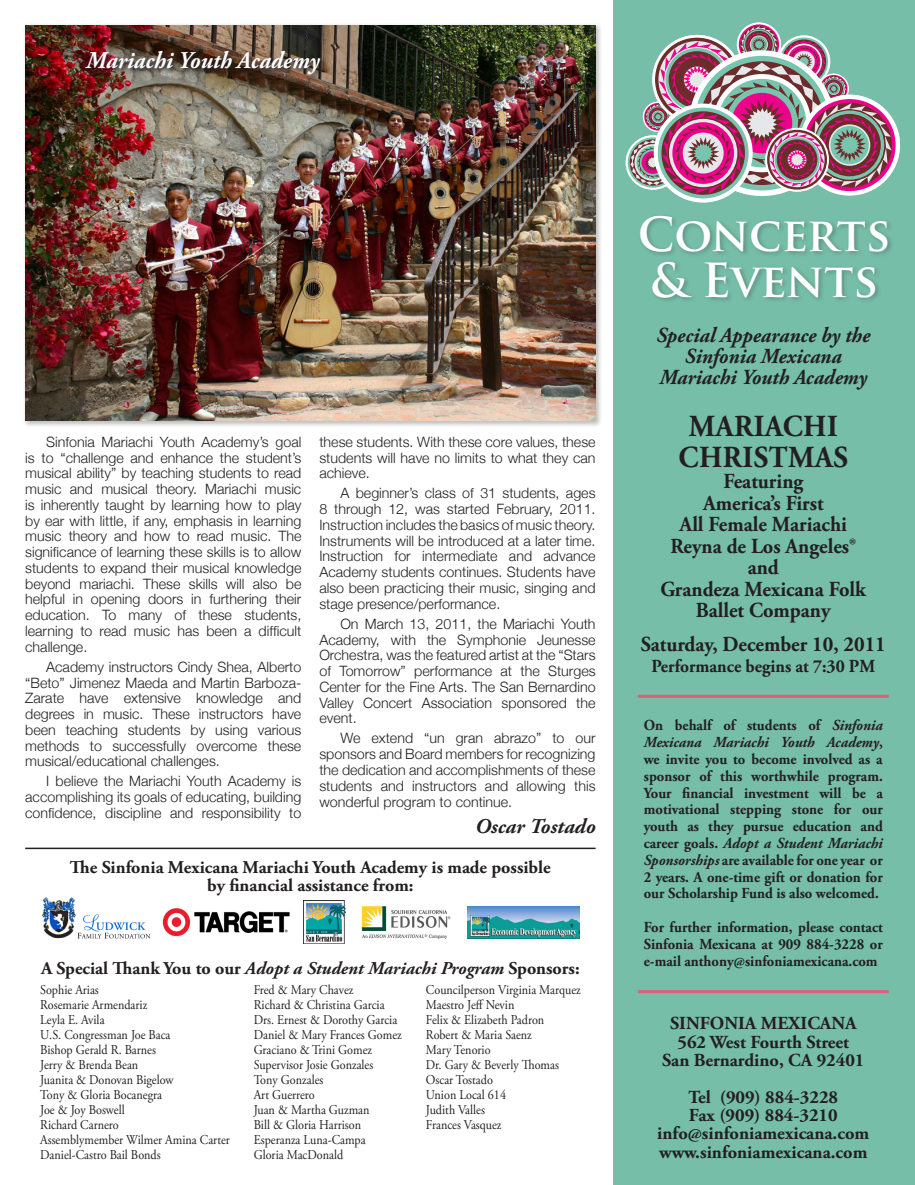
<style>
.page{position:relative;width:915px;height:1185px;background:#fff}
.page>*{position:absolute;margin:0;border:0;box-sizing:border-box;transform-origin:0 0}
.t1{font:700 45.9px "Trajan Pro";color:#fff}
.t2{font:700 30.6px/30.6px "Adobe Garamond Pro";letter-spacing:.015em;color:#231f20;scale:.95 1}
.t3{font:italic 700 24px "Adobe Garamond Pro";color:#fff;scale:.95 1}
.t4{font:700 21.45px/21.5px "Adobe Garamond Pro";color:#231f20;text-align:center;scale:.95 1}
.t5{font:italic 700 21.45px/21.5px "Adobe Garamond Pro";color:#231f20;text-align:center;scale:.95 1}
.t6{font:italic 700 21px "Adobe Garamond Pro";color:#231f20}
.t7{font:700 18.3px "Adobe Garamond Pro";color:#231f20}
.t8{font:700 18.3px "Adobe Garamond Pro";color:#231f20;scale:.95 1}
.t9{font:700 18px/18px "Adobe Garamond Pro";color:#231f20;text-align:center}
.t10{font:700 15.3px/16.8px "Adobe Garamond Pro";color:#231f20;text-align:justify;scale:.95 1}
.t11{font:300 14.25px/15.8px "Helvetica Neue";color:#231f20;text-align:justify}
.t12{font:13.5px "Adobe Garamond Pro";color:#231f20;scale:.9 1}
.s1{font-style:italic}
</style>
<div class="page">
<div style="left:613px;top:0;width:301px;height:1184px;background:#76bea7"></div>
<div style="left:23px;top:23px;width:585px;height:411px;background:#231f20;opacity:.3"></div>
<img style="left:25px;top:25px;width:570px;height:396px">
<img style="left:83px;top:49px;width:279px;height:43px">
<hr style="left:25px;top:847px;width:570px;height:2px;background:#231f20">
<svg style="left:736px;top:22px;width:45px;height:45px"></svg>
<svg style="left:738px;top:24px;width:41px;height:41px"></svg>
<svg style="left:799px;top:95px;width:100px;height:100px"></svg>
<svg style="left:653px;top:104px;width:99px;height:98px"></svg>
<svg style="left:630px;top:26px;width:261px;height:168px"></svg>
<div style="left:638px;top:214px;width:276px;height:118px;background:#231f20;opacity:.3"></div>
<hr style="left:637px;top:990px;width:251px;height:3px;background:#df5f7a">
<svg style="left:638px;top:694px;width:250px;height:4px"></svg>
<img style="left:41px;top:897px;width:110px;height:42px">
<img style="left:163px;top:908px;width:127px;height:28px">
<img style="left:304px;top:900px;width:41px;height:43px">
<img style="left:468px;top:906px;width:112px;height:32px">
<img style="left:361px;top:906px;width:89px;height:32px">
<p class="t3" style="left:86px;top:47px;width:247px">Mariachi Youth Academy</p>
<p class="t11" style="left:25px;top:433px;width:278px;text-indent:21px">Sinfonia Mariachi Youth Academy’s goal is to “challenge and enhance the student’s musical ability” by teaching students to read music and musical theory. Mariachi music is inherently taught by learning how to play by ear with little, if any, emphasis in learning music theory and how to read music. The significance of learning these skills is to allow students to expand their musical knowledge beyond mariachi. These skills will also be helpful in opening doors in furthering their education. To many of these students, learning to read music has been a difficult challenge.</p>
<p class="t11" style="left:25px;top:658px;width:278px;text-indent:21px">Academy instructors Cindy Shea, Alberto “Beto” Jimenez Maeda and Martin Barboza-Zarate have extensive knowledge and degrees in music. These instructors have been teaching students by using various methods to successfully overcome these musical/educational challenges.</p>
<p class="t11" style="left:25px;top:773px;width:278px;text-indent:21px">I believe the Mariachi Youth Academy is accomplishing its goals of educating, building confidence, discipline and responsibility to</p>
<p class="t11" style="left:319px;top:433px;width:278px">these students. With these core values, these students will have no limits to what they can achieve.</p>
<p class="t11" style="left:319px;top:485px;width:277px;text-indent:21px">A beginner’s class of 31 students, ages 8 through 12, was started February, 2011.<br>Instruction includes the basics of music theory.<br>Instruments will be introduced at a later time.<br>Instruction for intermediate and advance Academy students continues. Students have also been practicing their music, singing and stage presence/performance.</p>
<p class="t11" style="left:319px;top:615px;width:278px;text-indent:21px">On March 13, 2011, the Mariachi Youth Academy, with the Symphonie Jeunesse Orchestra, was the featured artist at the “Stars of Tomorrow” performance at the Sturges Center for the Fine Arts. The San Bernardino Valley Concert Association sponsored the event.</p>
<p class="t11" style="left:319px;top:730px;width:278px;text-indent:21px">We extend “un gran abrazo” to our sponsors and Board members for recognizing the dedication and accomplishments of these students and instructors and allowing this wonderful program to continue.</p>
<p class="t6" style="left:475px;top:813px;width:122px">Oscar Tostado</p>
<p class="t9" style="left:70px;top:858px;width:482px">The Sinfonia Mexicana Mariachi Youth Academy is made possible by financial assistance from:</p>
<p class="t9" style="left:41px;top:959px;width:540px">A Special Thank You to our <span class="s1">Adopt a Student Mariachi Program</span> Sponsors:</p>
<p class="t12" style="left:40px;top:981px;width:67px">Sophie Arias</p>
<p class="t12" style="left:40px;top:996px;width:120px">Rosemarie Armendariz</p>
<p class="t12" style="left:40px;top:1011px;width:73px">Leyla E. Avila</p>
<p class="t12" style="left:40px;top:1026px;width:146px">U.S. Congressman Joe Baca</p>
<p class="t12" style="left:40px;top:1041px;width:130px">Bishop Gerald R. Barnes</p>
<p class="t12" style="left:40px;top:1056px;width:110px">Jerry &amp; Brenda Bean</p>
<p class="t12" style="left:40px;top:1071px;width:150px">Juanita &amp; Donovan Bigelow</p>
<p class="t12" style="left:40px;top:1086px;width:137px">Tony &amp; Gloria Bocanegra</p>
<p class="t12" style="left:40px;top:1101px;width:95px">Joe &amp; Joy Boswell</p>
<p class="t12" style="left:40px;top:1116px;width:89px">Richard Carnero</p>
<p class="t12" style="left:40px;top:1131px;width:212px">Assemblymember Wilmer Amina Carter</p>
<p class="t12" style="left:40px;top:1146px;width:135px">Daniel-Castro Bail Bonds</p>
<p class="t12" style="left:254px;top:981px;width:112px">Fred &amp; Mary Chavez</p>
<p class="t12" style="left:254px;top:996px;width:147px">Richard &amp; Christina Garcia</p>
<p class="t12" style="left:254px;top:1011px;width:161px">Drs. Ernest &amp; Dorothy Garcia</p>
<p class="t12" style="left:254px;top:1026px;width:166px">Daniel &amp; Mary Frances Gomez</p>
<p class="t12" style="left:254px;top:1041px;width:133px">Graciano &amp; Trini Gomez</p>
<p class="t12" style="left:254px;top:1056px;width:134px">Supervisor Josie Gonzales</p>
<p class="t12" style="left:254px;top:1071px;width:79px">Tony Gonzales</p>
<p class="t12" style="left:254px;top:1086px;width:69px">Art Guerrero</p>
<p class="t12" style="left:254px;top:1101px;width:130px">Juan &amp; Martha Guzman</p>
<p class="t12" style="left:254px;top:1116px;width:121px">Bill &amp; Gloria Harrison</p>
<p class="t12" style="left:254px;top:1131px;width:126px">Esperanza Luna-Campa</p>
<p class="t12" style="left:254px;top:1146px;width:101px">Gloria MacDonald</p>
<p class="t12" style="left:426px;top:981px;width:173px">Councilperson Virginia Marquez</p>
<p class="t12" style="left:426px;top:996px;width:100px">Maestro Jeff Nevin</p>
<p class="t12" style="left:426px;top:1011px;width:133px">Felix &amp; Elizabeth Padron</p>
<p class="t12" style="left:426px;top:1026px;width:119px">Robert &amp; Maria Saenz</p>
<p class="t12" style="left:426px;top:1041px;width:73px">Mary Tenorio</p>
<p class="t12" style="left:426px;top:1056px;width:149px">Dr. Gary &amp; Beverly Thomas</p>
<p class="t12" style="left:426px;top:1071px;width:76px">Oscar Tostado</p>
<p class="t12" style="left:426px;top:1086px;width:91px">Union Local 614</p>
<p class="t12" style="left:426px;top:1101px;width:67px">Judith Valles</p>
<p class="t12" style="left:426px;top:1116px;width:85px">Frances Vasquez</p>
<p class="t1" style="left:637px;top:205px;width:254px">Concerts</p>
<p class="t1" style="left:650px;top:251px;width:230px">&amp; Events</p>
<p class="t5" style="left:656px;top:324px;width:226px">Special Appearance by the</p>
<p class="t5" style="left:659px;top:346px;width:220px">Sinfonia Mexicana<br>Mariachi Youth Academy</p>
<p class="t2" style="left:678px;top:412px;width:166px;text-indent:10px">Mariac hi<br>Christmas</p>
<p class="t4" style="left:679px;top:471px;width:178px">Featuring<br>America’s First<br>All Female Mariachi</p>
<p class="t4" style="left:670px;top:535px;width:197px">Reyna de Los Angeles®</p>
<p class="t4" style="left:747px;top:557px;width:34px">and</p>
<p class="t4" style="left:660px;top:578px;width:218px">Grandeza Mexicana Folk<br>Ballet Company</p>
<p class="t4" style="left:640px;top:633px;width:259px">Saturday, December 10, 2011</p>
<p class="t8" style="left:651px;top:655px;width:237px">Performance begins at 7:30 PM</p>
<p class="t10" style="left:643px;top:717px;width:253px">On behalf of students of <span class="s1">Sinfonia Mexicana Mariachi Youth Academy</span>, we invite you to become involved as a sponsor of this worthwhile program.<br>Your financial investment will be a motivational stepping stone for our youth as they pursue education and career goals. <span class="s1">Adopt a Student Mariachi Sponsorships</span> are available for one year or 2 years. A one-time gift or donation for our Scholarship Fund is also welcomed.</p>
<p class="t10" style="left:643px;top:919px;width:253px">For further information, please contact Sinfonia Mexicana at 909 884-3228 or e-mail anthony@sinfoniamexicana.com</p>
<p class="t7" style="left:670px;top:1012px;width:188px">SINFONIA MEXICANA</p>
<p class="t7" style="left:677px;top:1031px;width:173px">562 West Fourth Street</p>
<p class="t7" style="left:662px;top:1049px;width:204px">San Bernardino, CA 92401</p>
<p class="t7" style="left:688px;top:1086px;width:151px">Tel (909) 884-3228</p>
<p class="t7" style="left:688px;top:1104px;width:150px">Fax (909) 884-3210</p>
<p class="t7" style="left:657px;top:1122px;width:213px">info@sinfoniamexicana.com</p>
<p class="t7" style="left:659px;top:1141px;width:210px">www.sinfoniamexicana.com</p>
</div>
